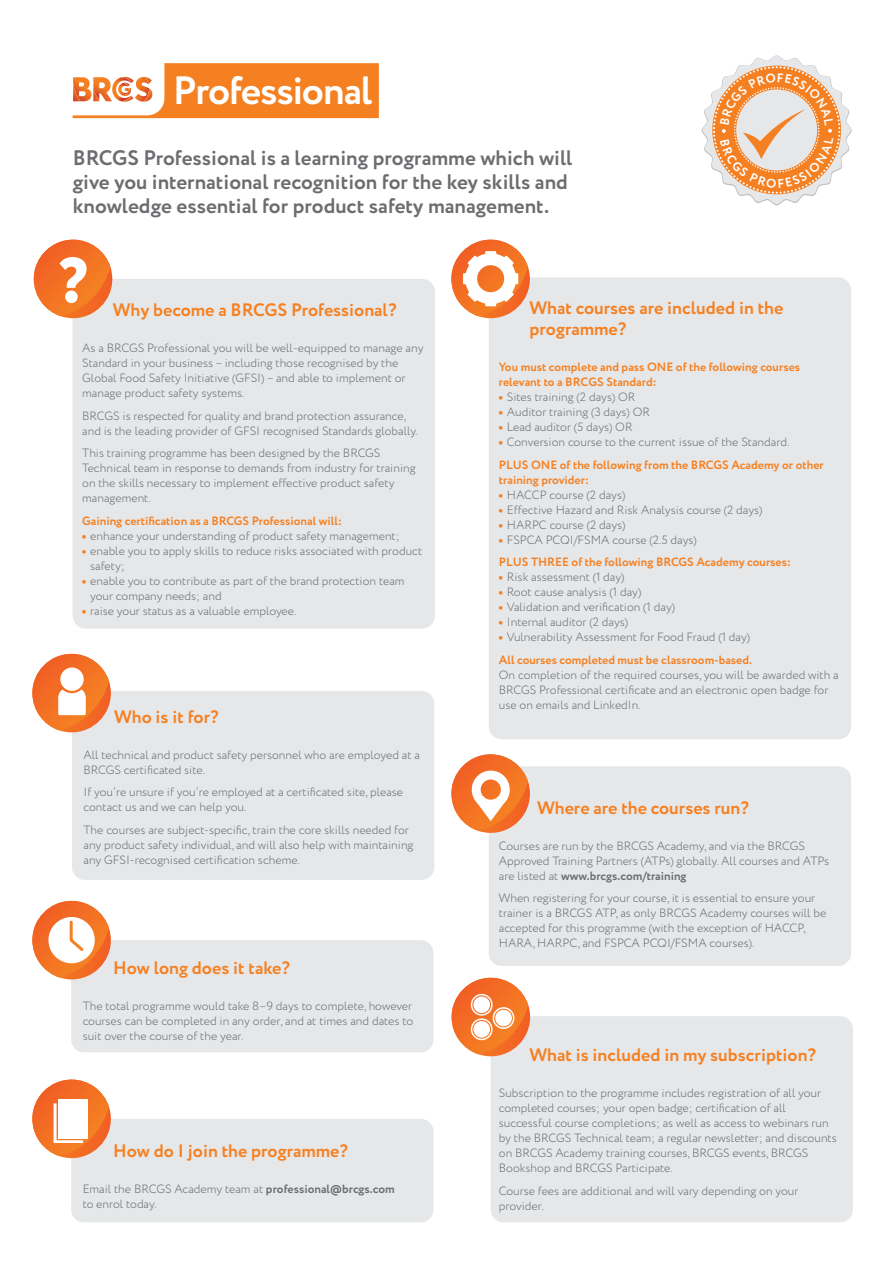
<style>
.page{position:relative;width:893px;height:1263px;background:#fff}
.page>*{position:absolute;margin:0;border:0;box-sizing:border-box;transform-origin:0 0}
.t1{font:700 39.45px "Circe";letter-spacing:-.03em;color:#fff}
.t2{font:700 21px/24px "Circe";color:#6c6d70}
.t3{font:700 18px/21px "Circe";color:#f58021}
.t4{font:300 12px/15px "Circe";color:#6c6d70}
.t5{font:700 12px/15px "Circe";color:#f58021}
.s1{font-weight:800;color:#f58021}
.s2{font-weight:700}
.s3{font-weight:700;color:#f58021}
.s4{font-weight:800}
.s5{font-weight:300;color:#6c6d70}
</style>
<div class="page">
<div style="left:491px;top:1016px;width:362px;height:206px;background:#e6e7e9;border-radius:13px"></div>
<div style="left:489px;top:766px;width:362px;height:200px;background:#e6e7e9;border-radius:13px"></div>
<div style="left:489px;top:277px;width:362px;height:462px;background:#e6e7e9;border-radius:13px"></div>
<div style="left:71px;top:1119px;width:362px;height:103px;background:#e6e7e9;border-radius:13px"></div>
<div style="left:71px;top:940px;width:362px;height:112px;background:#e6e7e9;border-radius:13px"></div>
<div style="left:72px;top:691px;width:362px;height:189px;background:#e6e7e9;border-radius:13px"></div>
<div style="left:73px;top:279px;width:362px;height:350px;background:#e6e7e9;border-radius:13px"></div>
<svg style="left:451px;top:240px;width:79px;height:78px"></svg>
<svg style="left:32px;top:654px;width:79px;height:78px"></svg>
<div style="left:60px;top:667px;width:24px;height:24px;background:#fff;border-radius:50%"></div>
<svg style="left:34px;top:240px;width:78px;height:78px"></svg>
<svg style="left:451px;top:754px;width:79px;height:79px"></svg>
<svg style="left:32px;top:901px;width:79px;height:78px"></svg>
<svg style="left:32px;top:1079px;width:79px;height:79px"></svg>
<svg style="left:452px;top:978px;width:78px;height:78px"></svg>
<div style="left:473px;top:996px;width:17px;height:17px;background:#fff;border-radius:50%"></div>
<div style="left:471px;top:994px;width:22px;height:22px;border:2px solid #fff;border-radius:50%"></div>
<div style="left:495px;top:1010px;width:17px;height:16px;background:#fff;border-radius:50%"></div>
<div style="left:493px;top:1007px;width:21px;height:22px;border:2px solid #fff;border-radius:50%"></div>
<div style="left:473px;top:1021px;width:17px;height:17px;background:#fff;border-radius:50%"></div>
<div style="left:471px;top:1018px;width:22px;height:22px;border:2px solid #fff;border-radius:50%"></div>
<svg style="left:73px;top:63px;width:306px;height:55px"></svg>
<svg style="left:702px;top:55px;width:150px;height:150px"></svg>
<h1 class="t1" style="left:173px;top:64px;width:201px">Professional</h1>
<h2 class="t2" style="left:73px;top:146px;width:501px">BRCGS Professional is a learning programme which will give you international recognition for the key skills and knowledge essential for product safety management.</h2>
<h3 class="t3" style="left:113px;top:300px;width:285px">Why become a BRCGS Professional?</h3>
<p class="t4" style="left:82px;top:341px;width:343px">As a BRCGS Professional you will be well-equipped to manage any Standard in your business – including those recognised by the Global Food Safety Initiative (GFSI) – and able to implement or manage product safety systems.</p>
<p class="t4" style="left:82px;top:408px;width:337px">BRCGS is respected for quality and brand protection assurance, and is the leading provider of GFSI recognised Standards globally.</p>
<p class="t4" style="left:82px;top:446px;width:335px">This training programme has been designed by the BRCGS Technical team in response to demands from industry for training on the skills necessary to implement effective product safety management.</p>
<p class="t5" style="left:82px;top:514px;width:261px">Gaining certification as a BRCGS Professional will:</p>
<p class="t4" style="left:82px;top:529px;width:319px"><span class="s1">•</span> enhance your understanding of product safety management;</p>
<p class="t4" style="left:90px;top:544px;width:334px;text-indent:-8px"><span class="s1">•</span> enable you to apply skills to reduce risks associated with product safety;</p>
<p class="t4" style="left:90px;top:574px;width:316px;text-indent:-8px"><span class="s1">•</span> enable you to contribute as part of the brand protection team your company needs; and</p>
<p class="t4" style="left:82px;top:604px;width:216px"><span class="s1">•</span> raise your status as a valuable employee.</p>
<h3 class="t3" style="left:114px;top:707px;width:106px">Who is it for?</h3>
<p class="t4" style="left:84px;top:747px;width:338px">All technical and product safety personnel who are employed at a<br>BRCGS certificated site.</p>
<p class="t4" style="left:84px;top:785px;width:321px">If you’re unsure if you’re employed at a certificated site, please contact us and we can help you.</p>
<p class="t4" style="left:84px;top:823px;width:331px">The courses are subject-specific, train the core skills needed for any product safety individual, and will also help with maintaining any GFSI-recognised certification scheme.</p>
<h3 class="t3" style="left:113px;top:958px;width:178px">How long does it take?</h3>
<p class="t4" style="left:83px;top:998px;width:332px;text-align:justify">The total programme would take 8–9 days to complete, however courses can be completed in any order, and at times and dates to suit over the course of the year.</p>
<h3 class="t3" style="left:113px;top:1141px;width:236px">How do I join the programme?</h3>
<p class="t4" style="left:83px;top:1181px;width:314px">Email the BRCGS Academy team at <span class="s2">professional@brcgs.com </span>to enrol today.</p>
<h3 class="t3" style="left:529px;top:298px;width:255px">What courses are included in the programme?</h3>
<p class="t5" style="left:499px;top:360px;width:303px">You must complete and pass ONE of the following courses relevant to a BRCGS Standard:</p>
<p class="t4" style="left:499px;top:390px;width:138px"><span class="s1">•</span> Sites training (2 days) OR</p>
<p class="t4" style="left:499px;top:405px;width:153px"><span class="s1">•</span> Auditor training (3 days) OR</p>
<p class="t4" style="left:499px;top:420px;width:135px"><span class="s1">•</span> Lead auditor (5 days) OR</p>
<p class="t4" style="left:499px;top:431px;width:326px;line-height:22.5px"><span class="s1">•</span> Conversion course to the current issue of the Standard.<br><span class="s3">PLUS ONE of the following from the BRCGS Academy or other</span></p>
<p class="t5" style="left:499px;top:472px;width:92px">training provider:</p>
<p class="t4" style="left:499px;top:487px;width:128px"><span class="s1">•</span> HACCP course (2 days)</p>
<p class="t4" style="left:499px;top:502px;width:265px"><span class="s1">•</span> Effective Hazard and Risk Analysis course (2 days)</p>
<p class="t4" style="left:499px;top:517px;width:128px"><span class="s1">•</span> HARPC course (2 days)</p>
<p class="t5" style="left:499px;top:529px;width:294px;line-height:22.5px"><span class="s4">•</span> <span class="s5">FSPCA PCQI/FSMA course (2.5 days)<br></span>PLUS THREE of the following BRCGS Academy courses:</p>
<p class="t4" style="left:499px;top:570px;width:127px"><span class="s1">•</span> Risk assessment (1 day)</p>
<p class="t4" style="left:499px;top:585px;width:144px"><span class="s1">•</span> Root cause analysis (1 day)</p>
<p class="t4" style="left:499px;top:600px;width:178px"><span class="s1">•</span> Validation and verification (1 day)</p>
<p class="t4" style="left:499px;top:615px;width:131px"><span class="s1">•</span> Internal auditor (2 days)</p>
<p class="t4" style="left:499px;top:626px;width:255px;line-height:22.5px"><span class="s1">•</span> Vulnerability Assessment for Food Fraud (1 day)<br><span class="s3">All courses completed must be classroom-based.</span></p>
<p class="t4" style="left:499px;top:667px;width:341px">On completion of the required courses, you will be awarded with a<br>BRCGS Professional certificate and an electronic open badge for use on emails and LinkedIn.</p>
<h3 class="t3" style="left:537px;top:798px;width:213px">Where are the courses run?</h3>
<p class="t4" style="left:499px;top:838px;width:332px">Courses are run by the BRCGS Academy, and via the BRCGS<br>Approved Training Partners (ATPs) globally. All courses and ATPs are listed at <span class="s2">www.brcgs.com/training</span></p>
<p class="t4" style="left:499px;top:891px;width:329px">When registering for your course, it is essential to ensure your trainer is a BRCGS ATP, as only BRCGS Academy courses will be accepted for this programme (with the exception of HACCP, HARA, HARPC, and FSPCA PCQI/FSMA courses).</p>
<h3 class="t3" style="left:529px;top:1045px;width:288px">What is included in my subscription?</h3>
<p class="t4" style="left:499px;top:1086px;width:339px">Subscription to the programme includes registration of all your completed courses; your open badge; certification of all successful course completions; as well as access to webinars run by the BRCGS Technical team; a regular newsletter; and discounts on BRCGS Academy training courses, BRCGS events, BRCGS Bookshop and BRCGS Participate.</p>
<p class="t4" style="left:499px;top:1183px;width:301px">Course fees are additional and will vary depending on your provider.</p>
</div>
